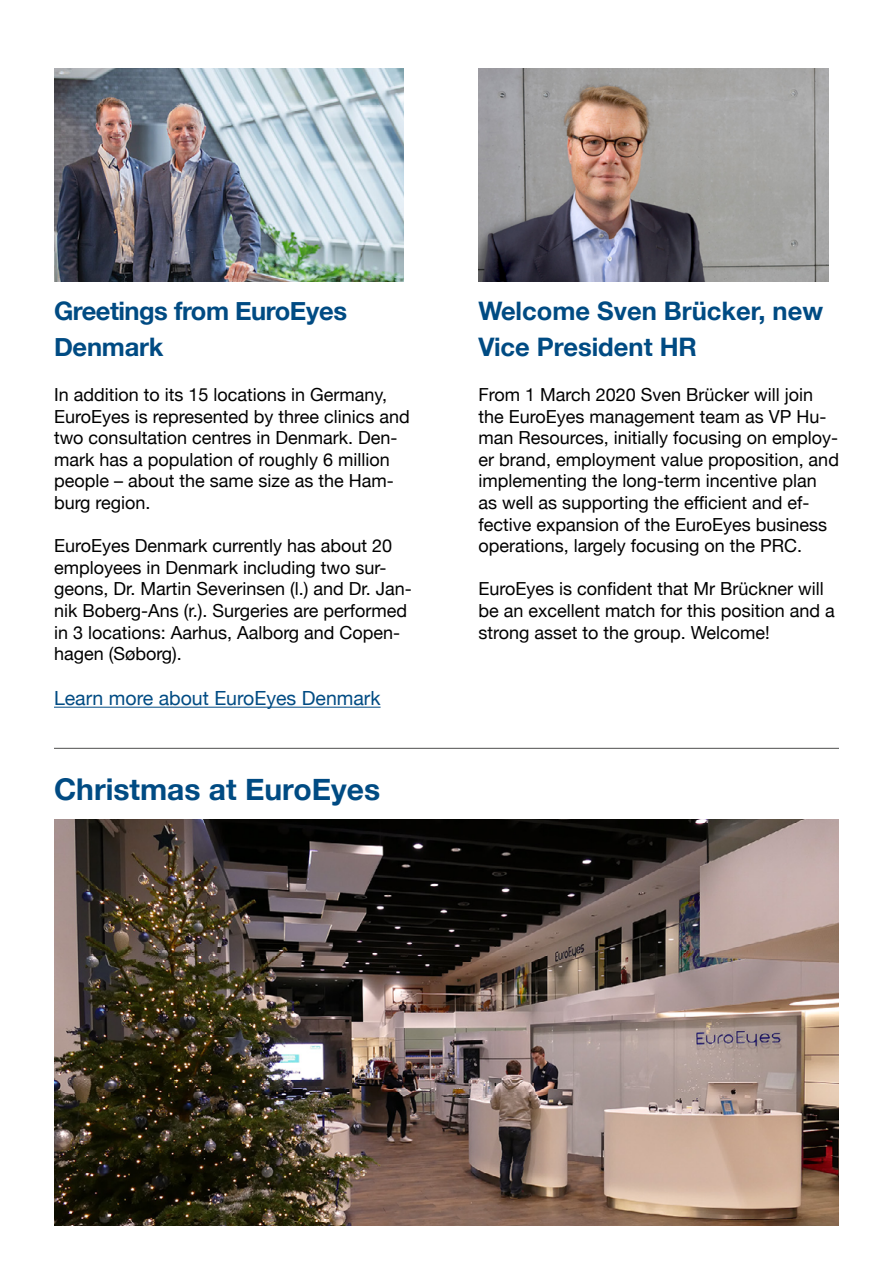
<style>
.page{position:relative;width:893px;height:1263px;background:#fff}
.page>*{position:absolute;margin:0;border:0;box-sizing:border-box;transform-origin:0 0}
.t1{font:700 30px "Helvetica Neue";color:#004b83}
.t2{font:700 25.5px/36px "Helvetica Neue";letter-spacing:-.01em;color:#004b83}
.t3{font:19.5px "Helvetica Neue";color:#004b83}
.t4{font:18px/21.6px "Helvetica Neue";color:#000}
</style>
<div class="page">
<img style="left:54px;top:819px;width:785px;height:406px">
<hr style="left:54px;top:707px;width:327px;height:1px;background:#004b83">
<img style="left:478px;top:68px;width:350px;height:214px">
<img style="left:54px;top:68px;width:350px;height:214px">
<hr style="left:54px;top:748px;width:785px;height:1px;background:#4d4d4c">
<h2 class="t2" style="left:54px;top:294px;width:295px">Greetings from EuroEyes<br>Denmark</h2>
<p class="t4" style="left:54px;top:385px;width:357px">In addition to its 15 locations in Germany, EuroEyes is represented by three clinics and two consultation centres in Denmark. Den&shy;mark has a population of roughly 6 million people – about the same size as the Ham&shy;burg region.</p>
<p class="t4" style="left:54px;top:536px;width:359px">EuroEyes Denmark currently has about 20 employees in Denmark including two sur&shy;geons, Dr. Martin Severinsen (l.) and Dr. Jan&shy;nik Boberg-Ans (r.). Surgeries are performed in 3 locations: Aarhus, Aalborg and Copen&shy;hagen (Søborg).</p>
<p class="t3" style="left:54px;top:684px;width:328px">Learn more about EuroEyes Denmark</p>
<h1 class="t1" style="left:54px;top:765px;width:328px">Christmas at EuroEyes</h1>
<h2 class="t2" style="left:478px;top:294px;width:346px">Welcome Sven Brücker, new<br>Vice President HR</h2>
<p class="t4" style="left:478px;top:385px;width:362px">From 1 March 2020 Sven Brücker will join the EuroEyes management team as VP Hu&shy;man Resources, initially focusing on employ&shy;er brand, employment value proposition, and implementing the long-term incentive plan as well as supporting the efficient and ef&shy;fective expansion of the EuroEyes business operations, largely focusing on the PRC.</p>
<p class="t4" style="left:478px;top:579px;width:358px">EuroEyes is confident that Mr Brückner will be an excellent match for this position and a strong asset to the group. Welcome!</p>
</div>
